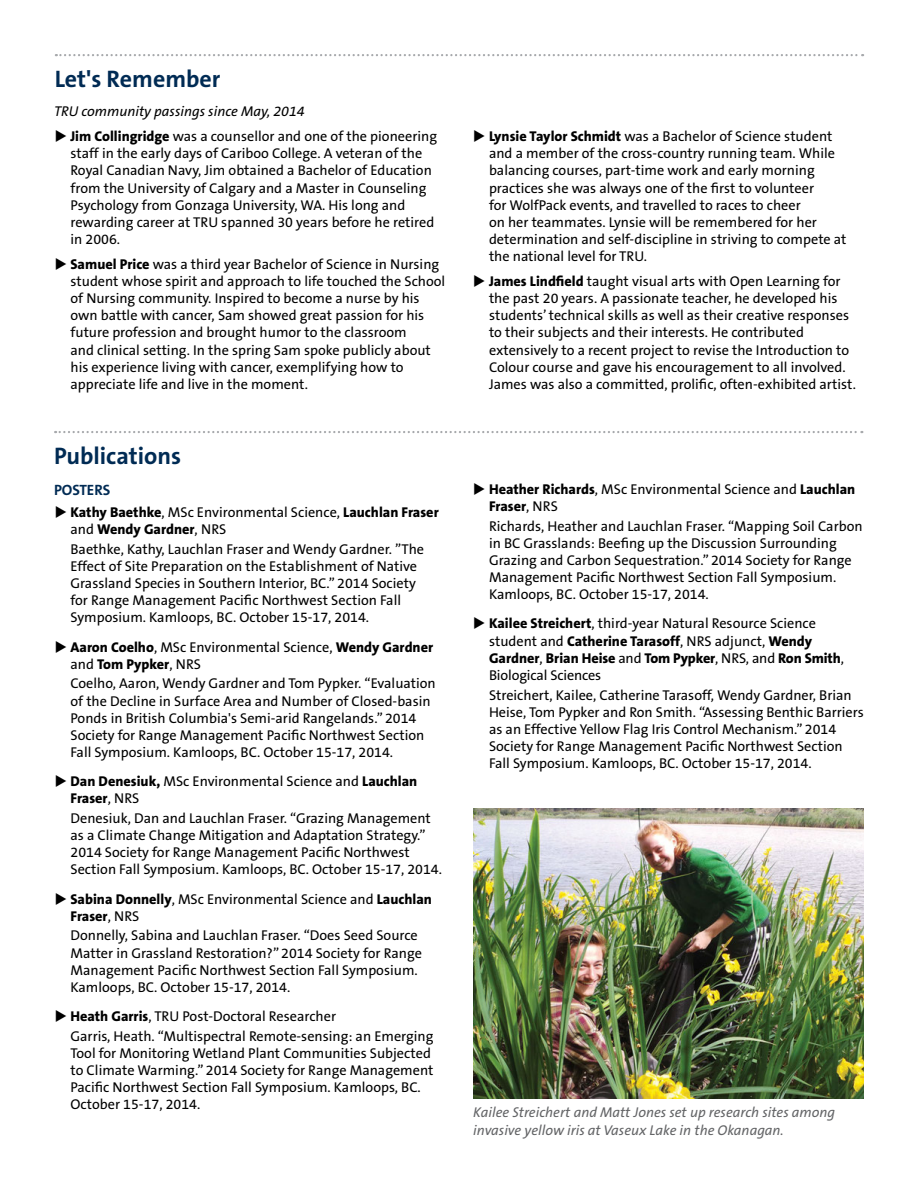
<style>
.page{position:relative;width:918px;height:1188px;background:#fff}
.page>*{position:absolute;margin:0;border:0;box-sizing:border-box;transform-origin:0 0}
.t1{font:700 24px "The Sans B7";color:#002b54}
.t2{font:700 15px "The Sans B7";color:#002b54}
.t3{font:14.25px/17.1px "The Sans B5 Plain";color:#000}
.t4{font:800 14.25px/17.1px "The Sans B8";color:#000}
.t5{font:italic 14.25px/17.1px "The Sans B5 Plain";color:#636466}
.t6{font:italic 14.25px "The Sans B5 Plain";color:#000}
.s1{font-family:"The Sans B8";font-weight:800}
.s2{font-family:"The Sans B5 Plain";font-weight:400}
</style>
<div class="page">
<svg style="left:55px;top:431px;width:807px;height:2px"></svg>
<img style="left:473px;top:809px;width:390px;height:289px">
<svg style="left:56px;top:54px;width:807px;height:2px"></svg>
<h1 class="t1" style="left:55px;top:66px;width:167px">Let's Remember</h1>
<p class="t6" style="left:54px;top:104px;width:252px">TRU community passings since May, 2014</p>
<p class="t3" style="left:71px;top:128px;width:368px;text-indent:-16px">◆ <span class="s1">Jim Collingridge</span> was a counsellor and one of the pioneering staff in the early days of Cariboo College. A veteran of the Royal Canadian Navy, Jim obtained a Bachelor of Education from the University of Calgary and a Master in Counseling Psychology from Gonzaga University, WA. His long and rewarding career at TRU spanned 30 years before he retired in 2006.</p>
<p class="t3" style="left:71px;top:256px;width:376px;text-indent:-16px">◆ <span class="s1">Samuel Price</span> was a third year Bachelor of Science in Nursing student whose spirit and approach to life touched the School of Nursing community. Inspired to become a nurse by his own battle with cancer, Sam showed great passion for his future profession and brought humor to the classroom<br>and clinical setting. In the spring Sam spoke publicly about his experience living with cancer, exemplifying how to appreciate life and live in the moment.</p>
<h1 class="t1" style="left:54px;top:443px;width:129px">Publications</h1>
<p class="t2" style="left:54px;top:481px;width:58px">POSTERS</p>
<p class="t4" style="left:71px;top:504px;width:370px;text-indent:-16px">◆ Kathy Baethke<span class="s2">, MSc Environmental Science,</span> Lauchlan Fraser <span class="s2">and</span> Wendy Gardner<span class="s2">, NRS</span></p>
<p class="t3" style="left:71px;top:541px;width:355px">Baethke, Kathy, Lauchlan Fraser and Wendy Gardner. ”The Effect of Site Preparation on the Establishment of Native Grassland Species in Southern Interior, BC.” 2014 Society for Range Management Pacific Northwest Section Fall Symposium. Kamloops, BC. October 15-17, 2014.</p>
<p class="t3" style="left:55px;top:639px;width:380px">◆ <span class="s1">Aaron Coelho</span>, MSc Environmental Science, <span class="s1">Wendy Gardner</span></p>
<p class="t4" style="left:71px;top:656px;width:132px"><span class="s2">and</span> Tom Pypker<span class="s2">, NRS</span></p>
<p class="t3" style="left:71px;top:676px;width:367px">Coelho, Aaron, Wendy Gardner and Tom Pypker. “Evaluation of the Decline in Surface Area and Number of Closed-basin Ponds in British Columbia's Semi-arid Rangelands.” 2014<br>Society for Range Management Pacific Northwest Section Fall Symposium. Kamloops, BC. October 15-17, 2014.</p>
<p class="t3" style="left:55px;top:773px;width:364px">◆ <span class="s1">Dan Denesiuk,</span> MSc Environmental Science and <span class="s1">Lauchlan</span></p>
<p class="t4" style="left:71px;top:790px;width:70px">Fraser<span class="s2">, NRS</span></p>
<p class="t3" style="left:71px;top:810px;width:373px">Denesiuk, Dan and Lauchlan Fraser. “Grazing Management as a Climate Change Mitigation and Adaptation Strategy.” 2014 Society for Range Management Pacific Northwest Section Fall Symposium. Kamloops, BC. October 15-17, 2014.</p>
<p class="t3" style="left:55px;top:891px;width:379px">◆ <span class="s1">Sabina Donnelly</span>, MSc Environmental Science and <span class="s1">Lauchlan</span></p>
<p class="t4" style="left:71px;top:908px;width:70px">Fraser<span class="s2">, NRS</span></p>
<p class="t3" style="left:71px;top:928px;width:353px">Donnelly, Sabina and Lauchlan Fraser. “Does Seed Source Matter in Grassland Restoration?” 2014 Society for Range Management Pacific Northwest Section Fall Symposium.<br>Kamloops, BC. October 15-17, 2014.</p>
<p class="t3" style="left:71px;top:1007px;width:364px;line-height:19.8px;text-indent:-16px">◆ <span class="s1">Heath Garris</span>, TRU Post-Doctoral Researcher<br>Garris, Heath. “Multispectral Remote-sensing: an Emerging</p>
<p class="t3" style="left:71px;top:1045px;width:364px">Tool for Monitoring Wetland Plant Communities Subjected to Climate Warming.” 2014 Society for Range Management Pacific Northwest Section Fall Symposium. Kamloops, BC.<br>October 15-17, 2014.</p>
<p class="t3" style="left:489px;top:128px;width:359px;text-indent:-16px">◆ <span class="s1">Lynsie Taylor Schmidt</span> was a Bachelor of Science student and a member of the cross-country running team. While balancing courses, part-time work and early morning practices she was always one of the first to volunteer<br>for WolfPack events, and travelled to races to cheer<br>on her teammates. Lynsie will be remembered for her determination and self-discipline in striving to compete at the national level for TRU.</p>
<p class="t3" style="left:489px;top:273px;width:369px;text-indent:-16px">◆ <span class="s1">James Lindfield</span> taught visual arts with Open Learning for the past 20 years. A passionate teacher, he developed his students’ technical skills as well as their creative responses to their subjects and their interests. He contributed extensively to a recent project to revise the Introduction to Colour course and gave his encouragement to all involved.<br>James was also a committed, prolific, often-exhibited artist.</p>
<p class="t3" style="left:473px;top:481px;width:383px">◆ <span class="s1">Heather Richards</span>, MSc Environmental Science and <span class="s1">Lauchlan</span></p>
<p class="t4" style="left:489px;top:498px;width:70px">Fraser<span class="s2">, NRS</span></p>
<p class="t3" style="left:489px;top:518px;width:375px">Richards, Heather and Lauchlan Fraser. “Mapping Soil Carbon in BC Grasslands: Beefing up the Discussion Surrounding Grazing and Carbon Sequestration.” 2014 Society for Range Management Pacific Northwest Section Fall Symposium.<br>Kamloops, BC. October 15-17, 2014.</p>
<p class="t3" style="left:473px;top:616px;width:344px;text-align:right">◆ <span class="s1">Kailee Streichert</span>, third-year Natural Resource Science student and <span class="s1">Catherine Tarasoff</span>, NRS adjunct, <span class="s1">Wendy</span></p>
<p class="t4" style="left:489px;top:650px;width:356px">Gardner<span class="s2">,</span> Brian Heise <span class="s2">and</span> Tom Pypker<span class="s2">, NRS, and</span> Ron Smith<span class="s2">,</span></p>
<p class="t3" style="left:489px;top:666px;width:364px;line-height:19.8px">Biological Sciences<br>Streichert, Kailee, Catherine Tarasoff, Wendy Gardner, Brian</p>
<p class="t3" style="left:489px;top:704px;width:377px">Heise, Tom Pypker and Ron Smith. “Assessing Benthic Barriers as an Effective Yellow Flag Iris Control Mechanism.” 2014<br>Society for Range Management Pacific Northwest Section Fall Symposium. Kamloops, BC. October 15-17, 2014.</p>
<p class="t5" style="left:473px;top:1104px;width:363px">Kailee Streichert and Matt Jones set up research sites among invasive yellow iris at Vaseux Lake in the Okanagan.</p>
</div>
